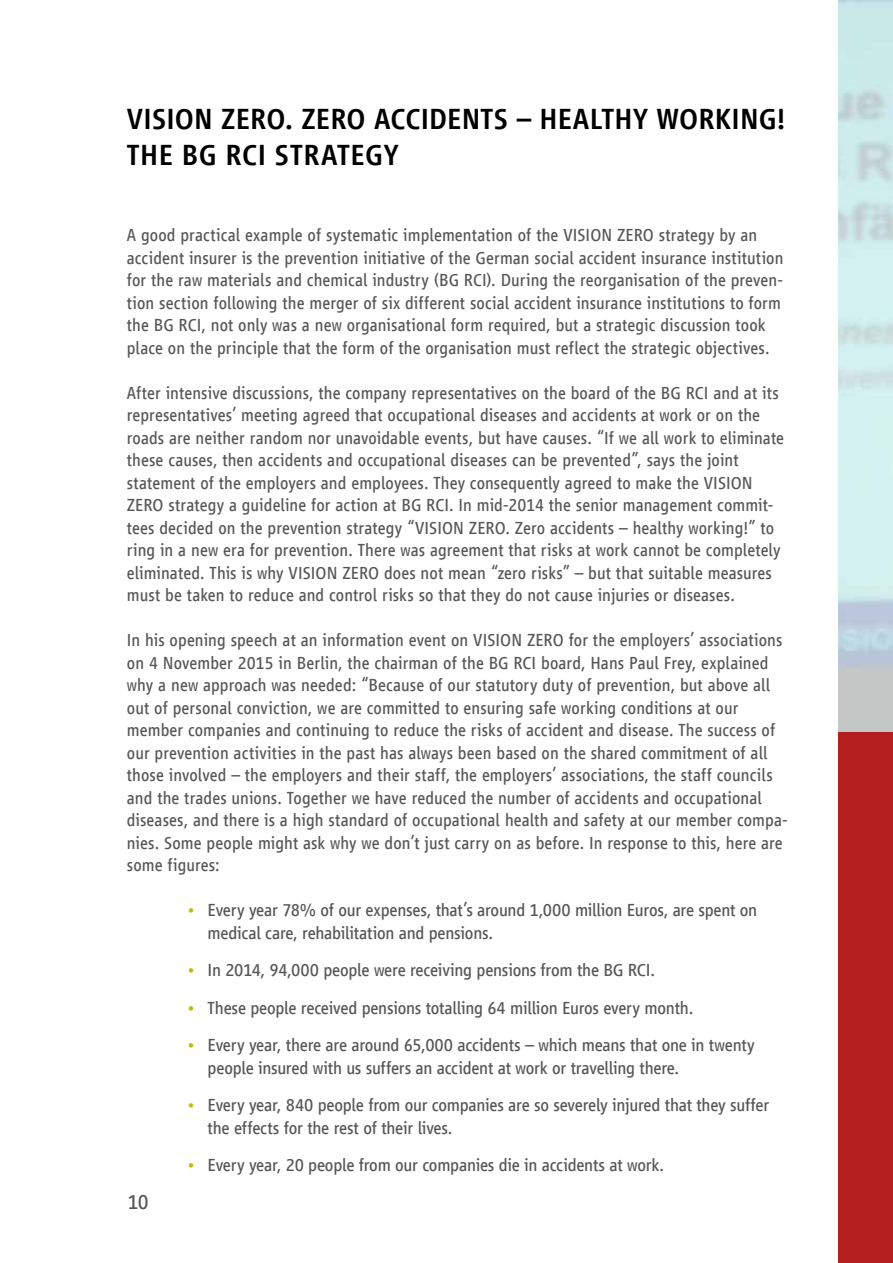
<style>
.page{position:relative;width:893px;height:1263px;background:#fff}
.page>*{position:absolute;margin:0;border:0;box-sizing:border-box;transform-origin:0 0}
.t1{font:500 30px/36px "Vialog LT Com";letter-spacing:.005em;color:#000}
.t2{font:21px "Vialog LT Com";color:#575756}
.t3{font:18px/22.5px "Vialog LT Com";letter-spacing:.005em;color:#575756}
.t4{font:18px/22.5px "Vialog LT Com";letter-spacing:-.015em;color:#575756}
.s1{color:#bcbe00}
</style>
<div class="page">
<div style="left:839px;top:634px;width:54px;height:629px;background:#b51f1f"></div>
<img style="left:839px;top:0;width:54px;height:732px">
<h1 class="t1" style="left:127px;top:101px;width:660px">VISION ZERO. ZERO ACCIDENTS – HEALTHY WORKING!<br>THE BG RCI STRATEGY</h1>
<p class="t3" style="left:127px;top:224px;width:658px">A good practical example of systematic implementation of the VISION ZERO strategy by an accident insurer is the prevention initiative of the German social accident insurance institution for the raw materials and chemical industry (BG RCI). During the reorganisation of the preven&shy;tion section following the merger of six different social accident insurance institutions to form the BG RCI, not only was a new organisational form required, but a strategic discussion took place on the principle that the form of the organisation must reflect the strategic objectives.</p>
<p class="t3" style="left:127px;top:382px;width:659px">After intensive discussions, the company representatives on the board of the BG RCI and at its representatives’ meeting agreed that occupational diseases and accidents at work or on the roads are neither random nor unavoidable events, but have causes. “If we all work to eliminate these causes, then accidents and occupational diseases can be prevented”, says the joint statement of the employers and employees. They consequently agreed to make the VISION ZERO strategy a guideline for action at BG RCI. In mid-2014 the senior management commit&shy;tees decided on the prevention strategy “VISION ZERO. Zero accidents – healthy working!” to ring in a new era for prevention. There was agreement that risks at work cannot be completely eliminated. This is why VISION ZERO does not mean “zero risks” – but that suitable measures must be taken to reduce and control risks so that they do not cause injuries or diseases.</p>
<p class="t3" style="left:127px;top:629px;width:662px">In his opening speech at an information event on VISION ZERO for the employers’ associations on 4 November 2015 in Berlin, the chairman of the BG RCI board, Hans Paul Frey, explained why a new approach was needed: “Because of our statutory duty of prevention, but above all out of personal conviction, we are committed to ensuring safe working conditions at our member companies and continuing to reduce the risks of accident and disease. The success of our prevention activities in the past has always been based on the shared commitment of all those involved – the employers and their staff, the employers’ associations, the staff councils and the trades unions. Together we have reduced the number of accidents and occupational diseases, and there is a high standard of occupational health and safety at our member compa&shy;nies. Some people might ask why we don’t just carry on as before. In response to this, here are some figures:</p>
<p class="t4" style="left:208px;top:899px;width:551px;text-indent:-21px"><span class="s1">•</span> Every year 78% of our expenses, that’s around 1,000 million Euros, are spent on medical care, rehabilitation and pensions.</p>
<p class="t4" style="left:186px;top:959px;width:470px"><span class="s1">•</span> In 2014, 94,000 people were receiving pensions from the BG RCI.</p>
<p class="t4" style="left:186px;top:997px;width:508px"><span class="s1">•</span> These people received pensions totalling 64 million Euros every month.</p>
<p class="t4" style="left:208px;top:1034px;width:549px;text-indent:-21px"><span class="s1">•</span> Every year, there are around 65,000 accidents – which means that one in twenty people insured with us suffers an accident at work or travelling there.</p>
<p class="t4" style="left:208px;top:1094px;width:563px;text-indent:-21px"><span class="s1">•</span> Every year, 840 people from our companies are so severely injured that they suffer the effects for the rest of their lives.</p>
<p class="t4" style="left:186px;top:1154px;width:479px"><span class="s1">•</span> Every year, 20 people from our companies die in accidents at work.</p>
<p class="t2" style="left:128px;top:1190px;width:23px">10</p>
</div>
